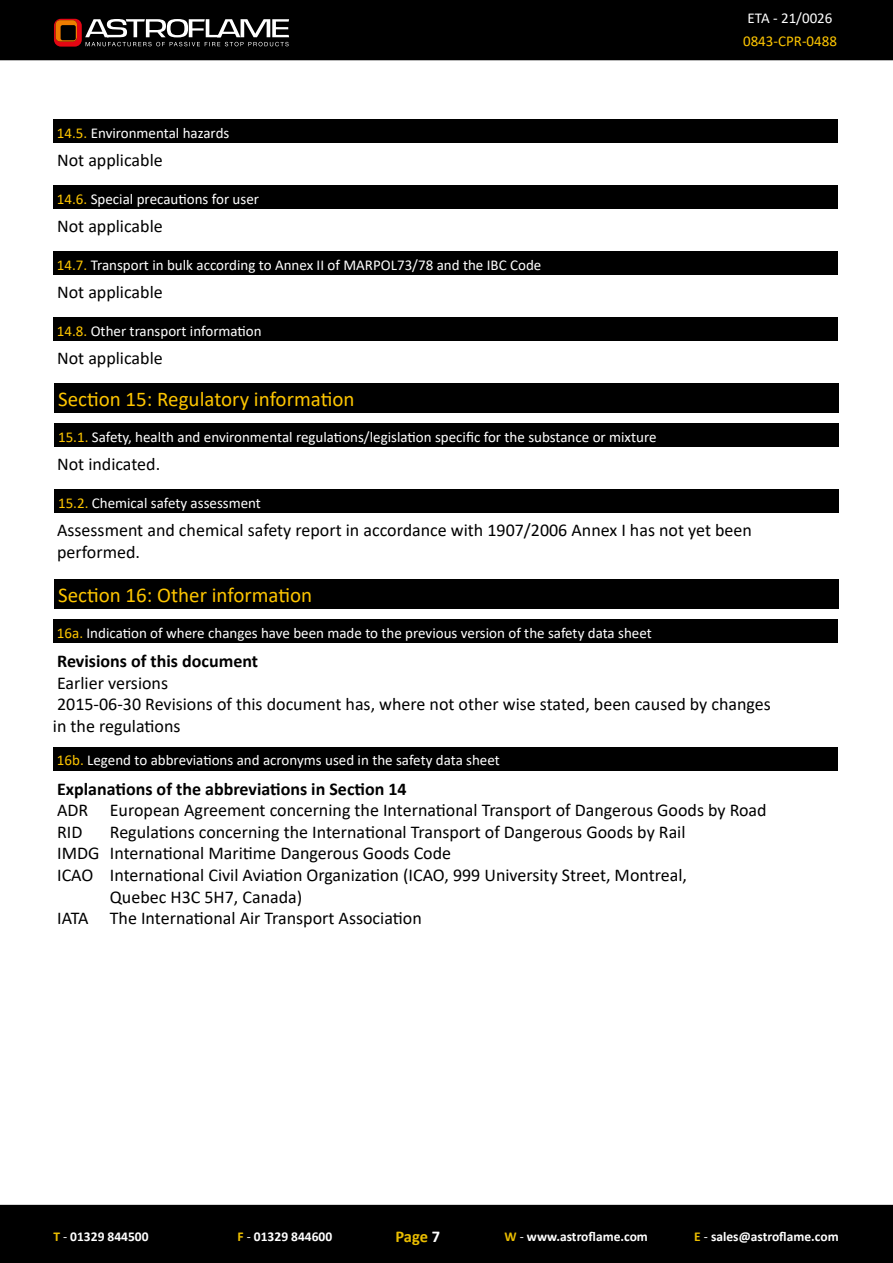
<style>
.page{position:relative;width:893px;height:1263px;background:#fff}
.page>*{position:absolute;margin:0;border:0;box-sizing:border-box;transform-origin:0 0}
.t1{font:21px "Calibri";color:#fdc500}
.t2{font:18px/21.6px "Calibri";color:#000}
.t3{font:700 18px "Calibri";color:#000}
.t4{font:700 16.5px "Calibri";color:#ebbe00}
.t5{font:15px "Calibri";color:#fff}
.t6{font:15px "Calibri";color:#fdc500}
.t7{font:700 13.5px "Calibri";color:#fff}
.s1{color:#fdc500}
.s2{color:#ebbe00}
.s3{font-weight:400}
.s4{color:#fff}
</style>
<div class="page">
<div style="left:0;top:0;width:893px;height:60px;background:#000"></div>
<div style="left:0;top:1205px;width:893px;height:58px;background:#000"></div>
<svg style="left:54px;top:19px;width:235px;height:28px"></svg>
<div style="left:54px;top:383px;width:785px;height:30px;background:#000"></div>
<div style="left:54px;top:423px;width:785px;height:23px;background:#000"></div>
<div style="left:54px;top:489px;width:785px;height:23px;background:#000"></div>
<div style="left:54px;top:579px;width:785px;height:30px;background:#000"></div>
<div style="left:53px;top:119px;width:785px;height:24px;background:#000"></div>
<div style="left:53px;top:185px;width:785px;height:24px;background:#000"></div>
<div style="left:53px;top:251px;width:785px;height:24px;background:#000"></div>
<div style="left:53px;top:317px;width:785px;height:24px;background:#000"></div>
<div style="left:53px;top:620px;width:785px;height:23px;background:#000"></div>
<div style="left:53px;top:747px;width:785px;height:23px;background:#000"></div>
<p class="t5" style="left:57px;top:122px;width:174px"><span class="s1">14.5.</span> Environmental hazards</p>
<p class="t2" style="left:57px;top:149px;width:107px">Not applicable</p>
<p class="t5" style="left:57px;top:188px;width:204px"><span class="s1">14.6.</span> Special precautions for user</p>
<p class="t2" style="left:57px;top:215px;width:107px">Not applicable</p>
<p class="t5" style="left:57px;top:254px;width:486px"><span class="s1">14.7.</span> Transport in bulk according to Annex II of MARPOL73/78 and the IBC Code</p>
<p class="t2" style="left:57px;top:281px;width:107px">Not applicable</p>
<p class="t5" style="left:57px;top:320px;width:206px"><span class="s1">14.8.</span> Other transport information</p>
<p class="t2" style="left:57px;top:347px;width:107px">Not applicable</p>
<p class="t1" style="left:58px;top:385px;width:298px">Section 15: Regulatory information</p>
<p class="t5" style="left:58px;top:426px;width:600px"><span class="s1">15.1.</span> Safety, health and environmental regulations/legislation specific for the substance or mixture</p>
<p class="t2" style="left:57px;top:453px;width:105px">Not indicated.</p>
<p class="t5" style="left:58px;top:492px;width:204px"><span class="s1">15.2.</span> Chemical safety assessment</p>
<p class="t5" style="left:748px;top:7px;width:86px">ETA - 21/0026</p>
<p class="t6" style="left:743px;top:30px;width:95px">0843-CPR-0488</p>
<p class="t2" style="left:57px;top:519px;width:696px">Assessment and chemical safety report in accordance with 1907/2006 Annex I has not yet been performed.</p>
<p class="t1" style="left:58px;top:581px;width:256px">Section 16: Other information</p>
<p class="t5" style="left:57px;top:623px;width:596px"><span class="s1">16a.</span> Indication of where changes have been made to the previous version of the safety data sheet</p>
<p class="t3" style="left:57px;top:649px;width:202px">Revisions of this document</p>
<p class="t2" style="left:53px;top:672px;width:720px">Earlier versions<br>2015-06-30 Revisions of this document has, where not other wise stated, been caused by changes in the regulations</p>
<p class="t5" style="left:57px;top:750px;width:444px"><span class="s1">16b.</span> Legend to abbreviations and acronyms used in the safety data sheet</p>
<p class="t3" style="left:57px;top:776px;width:351px">Explanations of the abbreviations in Section 14</p>
<p class="t2" style="left:57px;top:799px;width:711px">ADR European Agreement concerning the International Transport of Dangerous Goods by Road<br>RID</p>
<p class="t2" style="left:110px;top:820px;width:577px">Regulations concerning the International Transport of Dangerous Goods by Rail</p>
<p class="t2" style="left:57px;top:842px;width:396px">IMDG International Maritime Dangerous Goods Code</p>
<p class="t2" style="left:57px;top:864px;width:631px">ICAO International Civil Aviation Organization (ICAO, 999 University Street, Montreal,</p>
<p class="t2" style="left:110px;top:885px;width:194px">Quebec H3C 5H7, Canada)</p>
<p class="t2" style="left:57px;top:907px;width:366px">IATA The International Air Transport Association</p>
<p class="t7" style="left:53px;top:1227px;width:97px"><span class="s2">T</span> <span class="s3">-</span> 01329 844500</p>
<p class="t7" style="left:238px;top:1227px;width:96px"><span class="s2">F</span> <span class="s3">-</span> 01329 844600</p>
<p class="t4" style="left:395px;top:1225px;width:46px">Page <span class="s4">7</span></p>
<p class="t7" style="left:504px;top:1227px;width:145px"><span class="s2">W</span> <span class="s3">-</span> www.astroflame.com</p>
<p class="t7" style="left:694px;top:1227px;width:146px"><span class="s2">E</span> <span class="s3">-</span> sales@astroflame.com</p>
</div>
